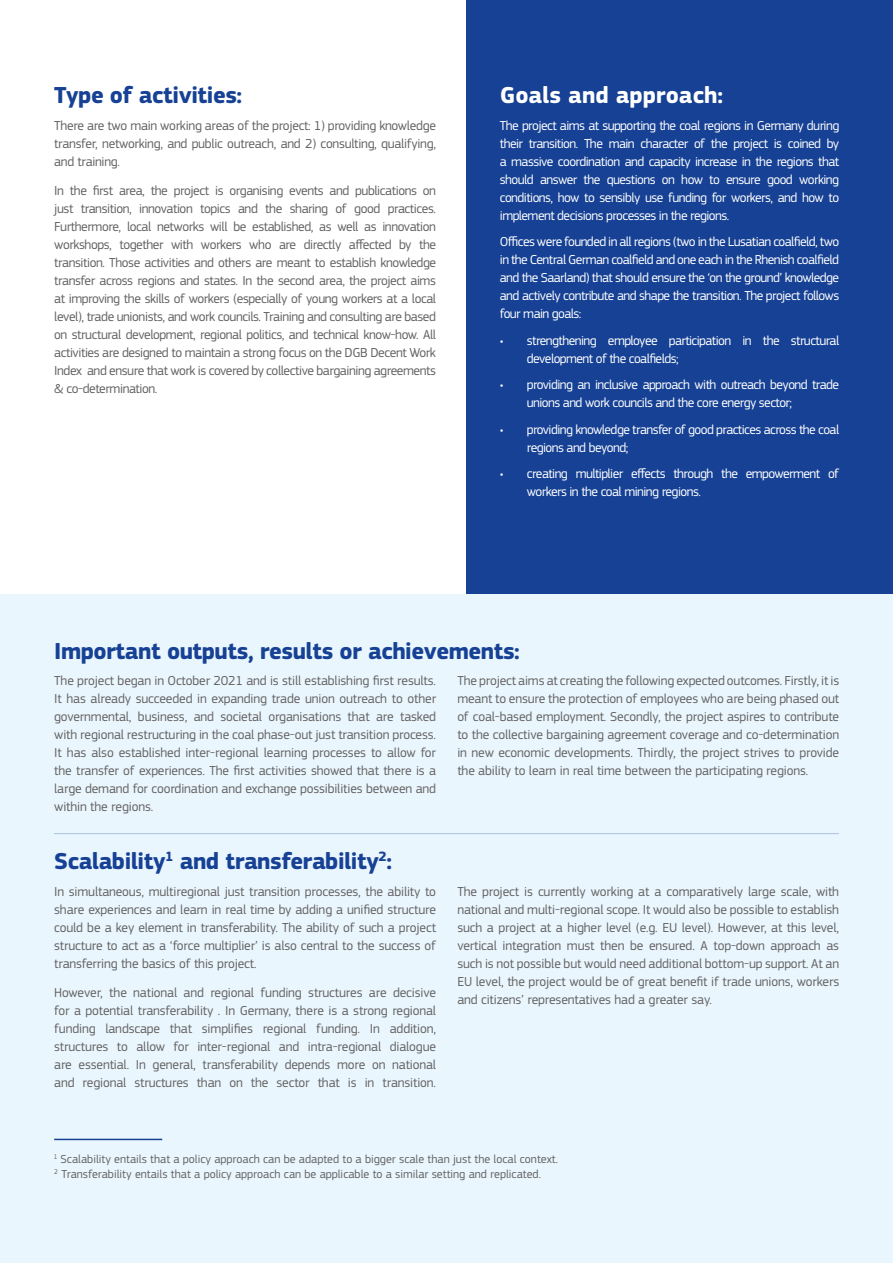
<style>
.page{position:relative;width:893px;height:1263px;background:#fff}
.page>*{position:absolute;margin:0;border:0;box-sizing:border-box;transform-origin:0 0}
.t1{font:700 24px "EC Square Sans Pro";letter-spacing:-.02em;color:#164194}
.t2{font:700 24px "EC Square Sans Pro";color:#fff}
.Body_Text{font:13.5px/18px "EC Square Sans Pro";letter-spacing:-.01em;color:#646363;text-align:justify}
.Body_Text-2{font:13.5px/18px "EC Square Sans Pro";letter-spacing:-.04em;color:#fff}
.Footnotes{font:12px "EC Square Sans Pro";color:#646363}
</style>
<div class="page">
<div style="left:466px;top:0;width:427px;height:608px;background:#164194"></div>
<div style="left:0;top:594px;width:893px;height:669px;background:#eaf6fe"></div>
<hr style="left:54px;top:1139px;width:108px;height:1px;background:#164194">
<hr style="left:54px;top:833px;width:785px;height:1px;background:#164194">
<h2 class="t1" style="left:54px;top:81px;width:189px">Type of activities:</h2>
<p class="Body_Text" style="left:54px;top:116px;width:383px">There are two main working areas of the project: 1) providing knowledge transfer, networking, and public outreach, and 2) consulting, qualifying, and training.</p>
<p class="Body_Text" style="left:54px;top:181px;width:383px">In the first area, the project is organising events and publications on just transition, innovation topics and the sharing of good practices.<br>Furthermore, local networks will be established, as well as innovation workshops, together with workers who are directly affected by the transition. Those activities and others are meant to establish knowledge transfer across regions and states. In the second area, the project aims at improving the skills of workers (especially of young workers at a local level), trade unionists, and work councils. Training and consulting are based on structural development, regional politics, and technical know-how. All activities are designed to maintain a strong focus on the DGB Decent Work Index and ensure that work is covered by collective bargaining agreements &amp; co-determination.</p>
<h2 class="t2" style="left:500px;top:81px;width:225px">Goals and approach:</h2>
<p class="Body_Text-2" style="left:500px;top:116px;width:341px;text-align:justify">The project aims at supporting the coal regions in Germany during their transition. The main character of the project is coined by a massive coordination and capacity increase in the regions that should answer the questions on how to ensure good working conditions, how to sensibly use funding for workers, and how to implement decisions processes in the regions.</p>
<p class="Body_Text-2" style="left:500px;top:233px;width:341px;text-align:justify">Offices were founded in all regions (two in the Lusatian coalfield, two in the Central German coalfield and one each in the Rhenish coalfield and the Saarland) that should ensure the ‘on the ground’ knowledge and actively contribute and shape the transition. The project follows four main goals:</p>
<p class="Body_Text-2" style="left:527px;top:331px;width:314px;text-indent:-27px">• strengthening employee participation in the structural development of the coalfields;</p>
<p class="Body_Text-2" style="left:527px;top:376px;width:314px;text-indent:-27px">• providing an inclusive approach with outreach beyond trade unions and work councils and the core energy sector;</p>
<p class="Body_Text-2" style="left:527px;top:420px;width:314px;text-indent:-27px">• providing knowledge transfer of good practices across the coal regions and beyond;</p>
<p class="Body_Text-2" style="left:527px;top:465px;width:314px;text-indent:-27px">• creating multiplier effects through the empowerment of workers in the coal mining regions.</p>
<h2 class="t1" style="left:54px;top:637px;width:467px">Important outputs, results or achievements:</h2>
<p class="Body_Text" style="left:54px;top:672px;width:383px">The project began in October 2021 and is still establishing first results.<br>It has already succeeded in expanding trade union outreach to other governmental, business, and societal organisations that are tasked with regional restructuring in the coal phase-out just transition process.<br>It has also established inter-regional learning processes to allow for the transfer of experiences. The first activities showed that there is a large demand for coordination and exchange possibilities between and within the regions.</p>
<p class="Body_Text" style="left:457px;top:672px;width:383px">The project aims at creating the following expected outcomes. Firstly, it is meant to ensure the protection of employees who are being phased out of coal-based employment. Secondly, the project aspires to contribute to the collective bargaining agreement coverage and co-determination in new economic developments. Thirdly, the project strives to provide the ability to learn in real time between the participating regions.</p>
<h2 class="t1" style="left:54px;top:847px;width:339px">Scalability<sup>1</sup> and transferability<sup>2</sup>:</h2>
<p class="Body_Text" style="left:54px;top:882px;width:383px">In simultaneous, multiregional just transition processes, the ability to share experiences and learn in real time by adding a unified structure could be a key element in transferability. The ability of such a project structure to act as a ‘force multiplier’ is also central to the success of transferring the basics of this project.</p>
<p class="Body_Text" style="left:54px;top:983px;width:383px">However, the national and regional funding structures are decisive for a potential transferability . In Germany, there is a strong regional funding landscape that simplifies regional funding. In addition, structures to allow for inter-regional and intra-regional dialogue are essential. In general, transferability depends more on national and regional structures than on the sector that is in transition.</p>
<p class="Body_Text" style="left:457px;top:882px;width:383px">The project is currently working at a comparatively large scale, with national and multi-regional scope. It would also be possible to establish such a project at a higher level (e.g. EU level). However, at this level, vertical integration must then be ensured. A top-down approach as such is not possible but would need additional bottom-up support. At an EU level, the project would be of great benefit if trade unions, workers and citizens’ representatives had a greater say.</p>
<p class="Footnotes" style="left:54px;top:1152px;width:505px"><sup>1</sup> Scalability entails that a policy approach can be adapted to a bigger scale than just the local context.</p>
<p class="Footnotes" style="left:54px;top:1167px;width:488px"><sup>2</sup> Transferability entails that a policy approach can be applicable to a similar setting and replicated.</p>
</div>
